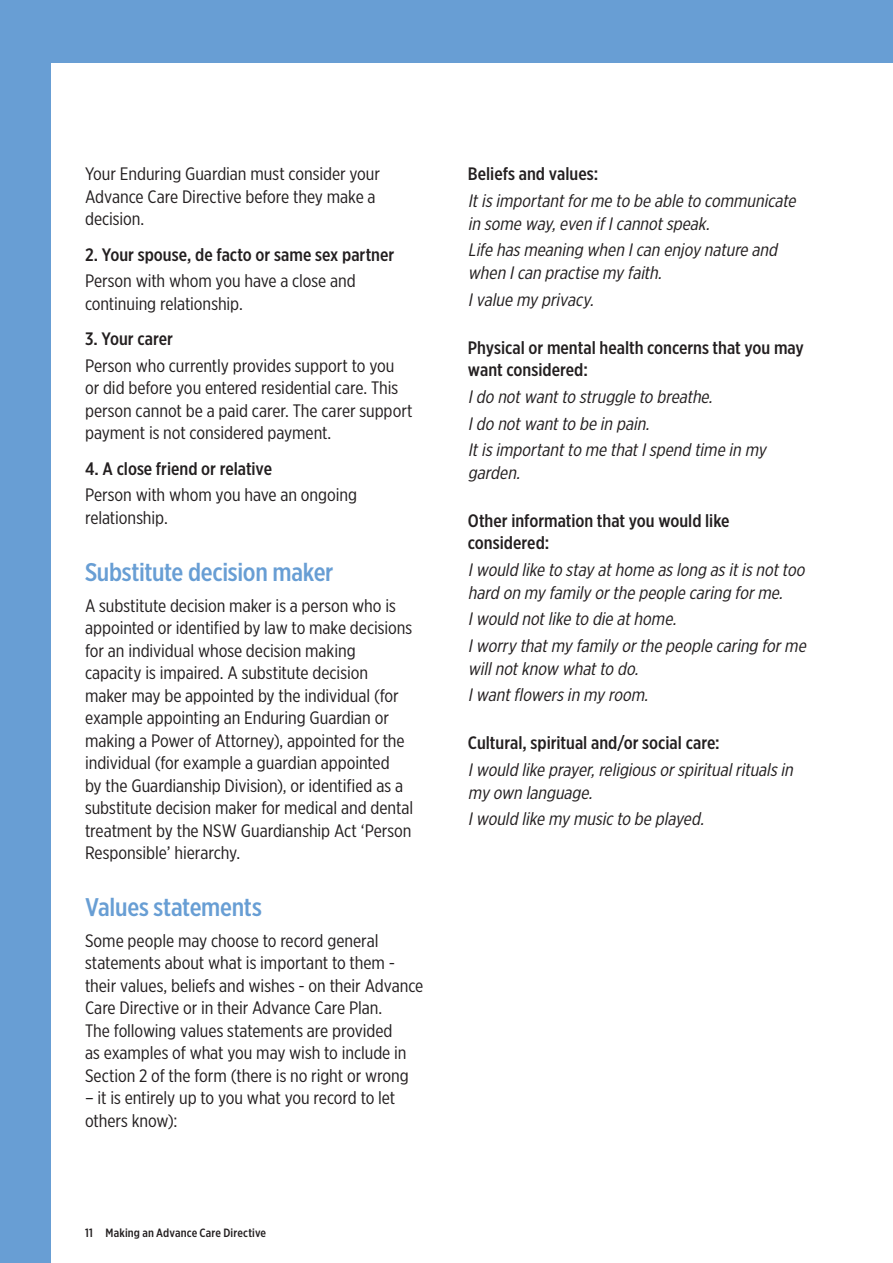
<style>
.page{position:relative;width:893px;height:1263px;background:#689ed4}
.page>*{position:absolute;margin:0;border:0;box-sizing:border-box;transform-origin:0 0}
.t1{font:500 25.5px "Gotham X Narrow";letter-spacing:-.01em;color:#689ed4;scale:1.07 1}
.t2{font:18px/22.5px "Gotham X Narrow";letter-spacing:-.005em;color:#231f20;scale:1.07 1}
.t3{font:italic 18px/22.5px "Gotham X Narrow";color:#231f20;scale:1.07 1}
.t4{font:500 18px/22.5px "Gotham X Narrow";color:#231f20;scale:1.07 1}
.t5{font:500 12px "Gotham X Narrow";letter-spacing:.01em;color:#231f20;scale:1.07 1}
</style>
<div class="page">
<div style="left:51px;top:64px;width:842px;height:1199px;background:#fff"></div>
<p class="t2" style="left:85px;top:162px;width:277px">Your Enduring Guardian must consider your<br>Advance Care Directive before they make a decision.</p>
<p class="t4" style="left:85px;top:243px;width:290px">2. Your spouse, de facto or same sex partner</p>
<p class="t2" style="left:85px;top:269px;width:255px">Person with whom you have a close and continuing relationship.</p>
<p class="t4" style="left:85px;top:327px;width:84px">3. Your carer</p>
<p class="t2" style="left:85px;top:354px;width:308px">Person who currently provides support to you or did before you entered residential care. This person cannot be a paid carer. The carer support payment is not considered payment.</p>
<p class="t4" style="left:85px;top:457px;width:176px">4. A close friend or relative</p>
<p class="t2" style="left:85px;top:483px;width:256px">Person with whom you have an ongoing relationship.</p>
<h1 class="t1" style="left:85px;top:556px;width:234px">Substitute decision maker</h1>
<p class="t2" style="left:85px;top:594px;width:308px">A substitute decision maker is a person who is appointed or identified by law to make decisions for an individual whose decision making capacity is impaired. A substitute decision maker may be appointed by the individual (for example appointing an Enduring Guardian or making a Power of Attorney), appointed for the individual (for example a guardian appointed<br>by the Guardianship Division), or identified as a substitute decision maker for medical and dental treatment by the NSW Guardianship Act ‘Person Responsible’ hierarchy.</p>
<h1 class="t1" style="left:85px;top:891px;width:167px">Values statements</h1>
<p class="t2" style="left:85px;top:929px;width:318px">Some people may choose to record general statements about what is important to them - their values, beliefs and wishes - on their Advance Care Directive or in their Advance Care Plan.<br>The following values statements are provided<br>as examples of what you may wish to include in Section 2 of the form (there is no right or wrong</p>
<p class="t2" style="left:85px;top:1086px;width:291px">– it is entirely up to you what you record to let others know):</p>
<p class="t5" style="left:85px;top:1225px;width:171px">11 Making an Advance Care Directive</p>
<p class="t4" style="left:468px;top:162px;width:123px">Beliefs and values:</p>
<p class="t3" style="left:468px;top:189px;width:312px">Itisimportantforme to be able to communicate in some way,even ifIcannotspeak.</p>
<p class="t3" style="left:468px;top:238px;width:294px">Life hasmeaning when Ican enjoy nature and when Ican practise my faith.</p>
<p class="t3" style="left:468px;top:288px;width:123px">Ivalue my privacy.</p>
<p class="t4" style="left:468px;top:336px;width:316px">Physical or mental health concerns that you may want considered:</p>
<p class="t3" style="left:468px;top:383px;width:284px;line-height:26.7px">Ido notwantto struggle to breathe.<br>Ido notwantto be in pain.<br>Itisimportantto me thatIspend time in my</p>
<p class="t3" style="left:468px;top:461px;width:54px">garden.</p>
<p class="t4" style="left:468px;top:509px;width:246px">Other information that you would like considered:</p>
<p class="t3" style="left:468px;top:558px;width:320px">Iwould like to stay athome aslong asitisnottoo hard on my family orthe people caring forme.</p>
<p class="t3" style="left:468px;top:605px;width:321px;line-height:26.7px">Iwould notlike to die athome.<br>Iworry thatmy family orthe people caring forme</p>
<p class="t3" style="left:468px;top:655px;width:174px;line-height:26.7px">willnotknow whatto do.<br>Iwantflowersin my room.</p>
<p class="t4" style="left:468px;top:732px;width:237px">Cultural, spiritual and/or social care:</p>
<p class="t3" style="left:468px;top:758px;width:309px">Iwould like prayer,religiousorspiritualritualsin my own language.</p>
<p class="t3" style="left:468px;top:807px;width:226px">Iwould like my musicto be played.</p>
</div>
